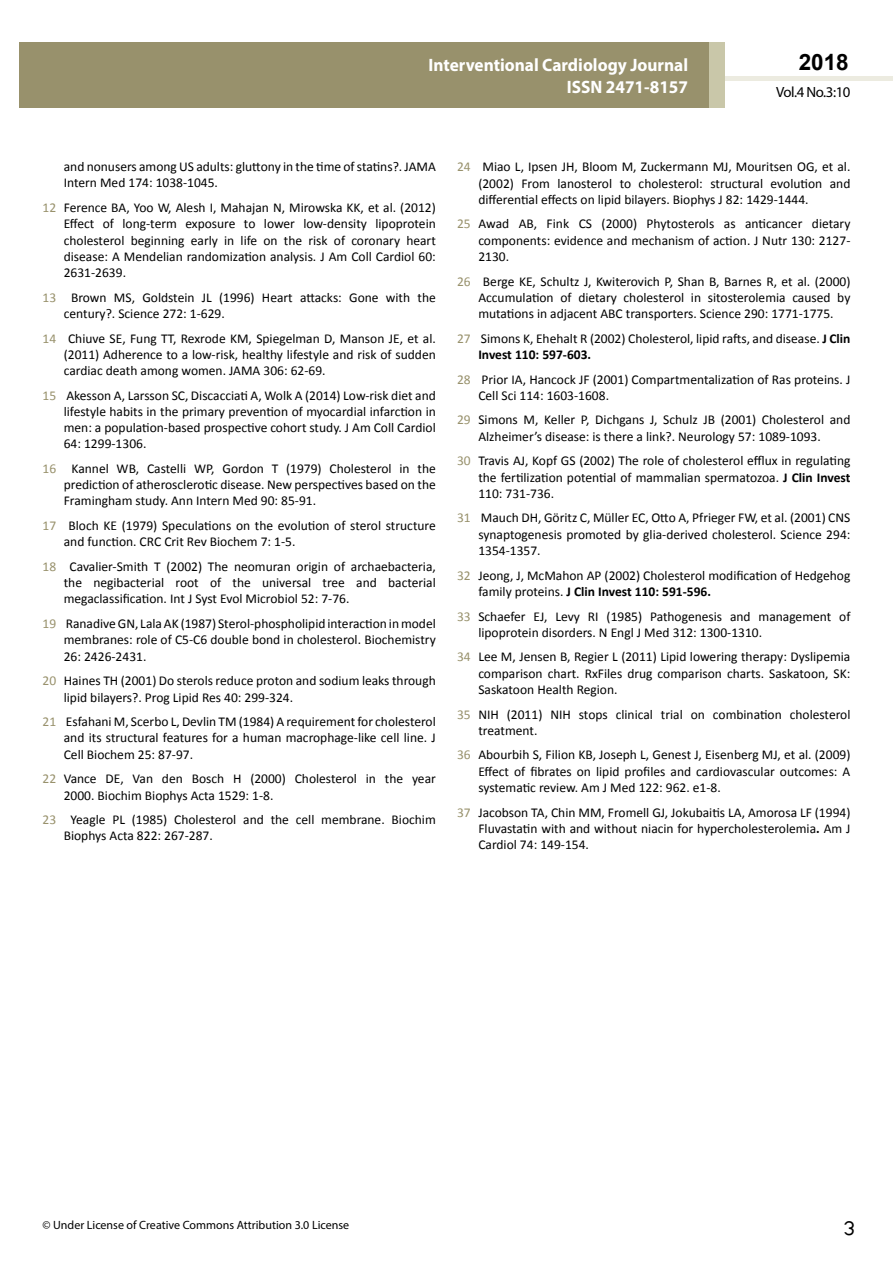
<style>
.page{position:relative;width:893px;height:1263px;background:#fff}
.page>*{position:absolute;margin:0;border:0;box-sizing:border-box;transform-origin:0 0}
.t1{font:25.5px "Tunga";color:#000}
.t2{font:700 22.5px "Arial";color:#000}
.t3{font:700 18px/21.6px "Myriad Pro";color:#fff;text-align:right;scale:.96 1}
.t4{font:14.85px "Myriad Pro";letter-spacing:-.03em;color:#000}
.t5{font:13.5px/16.2px "Calibri";color:#000;text-align:justify}
.t6{font:12px "Myriad Pro";color:#000}
.s1{color:#98916c}
.s2{font-weight:700}
</style>
<div class="page">
<div style="left:19px;top:42px;width:690px;height:66px;background:#98916c"></div>
<div style="left:725px;top:76px;width:168px;height:5px;background:#ecebe0"></div>
<div style="left:709px;top:42px;width:16px;height:66px;background:#c9c7a9"></div>
<h3 class="t3" style="left:428px;top:54px;width:272px">Interventional Cardiology Journal<br>ISSN 2471-8157</h3>
<h2 class="t2" style="left:799px;top:47px;width:52px">2018</h2>
<p class="t4" style="left:776px;top:83px;width:76px">Vol.4 No.3:10</p>
<p class="t5" style="left:64px;top:159px;width:374px">and nonusers among US adults: gluttony in the time of statins?. JAMA<br>Intern Med 174: 1038-1045.</p>
<p class="t5" style="left:64px;top:200px;width:374px;text-indent:-21px"><span class="s1">12</span> Ference BA, Yoo W, Alesh I, Mahajan N, Mirowska KK, et al. (2012)<br>Effect of long-term exposure to lower low-density lipoprotein cholesterol beginning early in life on the risk of coronary heart disease: A Mendelian randomization analysis. J Am Coll Cardiol 60:<br>2631-2639.</p>
<p class="t5" style="left:64px;top:289px;width:374px;text-indent:-21px"><span class="s1">13</span> Brown MS, Goldstein JL (1996) Heart attacks: Gone with the century?. Science 272: 1-629.</p>
<p class="t5" style="left:64px;top:330px;width:374px;text-indent:-21px"><span class="s1">14</span> Chiuve SE, Fung TT, Rexrode KM, Spiegelman D, Manson JE, et al. (2011) Adherence to a low-risk, healthy lifestyle and risk of sudden cardiac death among women. JAMA 306: 62-69.</p>
<p class="t5" style="left:64px;top:387px;width:374px;text-indent:-21px"><span class="s1">15</span> Akesson A, Larsson SC, Discacciati A, Wolk A (2014) Low-risk diet and lifestyle habits in the primary prevention of myocardial infarction in men: a population-based prospective cohort study. J Am Coll Cardiol 64: 1299-1306.</p>
<p class="t5" style="left:64px;top:460px;width:374px;text-indent:-21px"><span class="s1">16</span> Kannel WB, Castelli WP, Gordon T (1979) Cholesterol in the prediction of atherosclerotic disease. New perspectives based on the Framingham study. Ann Intern Med 90: 85-91.</p>
<p class="t5" style="left:64px;top:518px;width:374px;text-indent:-21px"><span class="s1">17</span> Bloch KE (1979) Speculations on the evolution of sterol structure and function. CRC Crit Rev Biochem 7: 1-5.</p>
<p class="t5" style="left:64px;top:558px;width:374px;text-indent:-21px"><span class="s1">18</span> Cavalier-Smith T (2002) The neomuran origin of archaebacteria, the negibacterial root of the universal tree and bacterial megaclassification. Int J Syst Evol Microbiol 52: 7-76.</p>
<p class="t5" style="left:64px;top:616px;width:374px;text-indent:-21px"><span class="s1">19</span> Ranadive GN, Lala AK (1987) Sterol-phospholipid interaction in model membranes: role of C5-C6 double bond in cholesterol. Biochemistry 26: 2426-2431.</p>
<p class="t5" style="left:64px;top:673px;width:374px;text-indent:-21px"><span class="s1">20</span> Haines TH (2001) Do sterols reduce proton and sodium leaks through lipid bilayers?. Prog Lipid Res 40: 299-324.</p>
<p class="t5" style="left:64px;top:714px;width:374px;text-indent:-21px"><span class="s1">21</span> Esfahani M, Scerbo L, Devlin TM (1984) A requirement for cholesterol and its structural features for a human macrophage-like cell line. J Cell Biochem 25: 87-97.</p>
<p class="t5" style="left:64px;top:771px;width:374px;text-indent:-21px"><span class="s1">22</span> Vance DE, Van den Bosch H (2000) Cholesterol in the year<br>2000. Biochim Biophys Acta 1529: 1-8.</p>
<p class="t5" style="left:64px;top:812px;width:374px;text-indent:-21px"><span class="s1">23</span> Yeagle PL (1985) Cholesterol and the cell membrane. Biochim<br>Biophys Acta 822: 267-287.</p>
<p class="t5" style="left:478px;top:159px;width:374px;text-indent:-21px"><span class="s1">24</span> Miao L, Ipsen JH, Bloom M, Zuckermann MJ, Mouritsen OG, et al. (2002) From lanosterol to cholesterol: structural evolution and differential effects on lipid bilayers. Biophys J 82: 1429-1444.</p>
<p class="t5" style="left:478px;top:216px;width:374px;text-indent:-21px"><span class="s1">25</span> Awad AB, Fink CS (2000) Phytosterols as anticancer dietary components: evidence and mechanism of action. J Nutr 130: 2127- 2130.</p>
<p class="t5" style="left:478px;top:273px;width:374px;text-indent:-21px"><span class="s1">26</span> Berge KE, Schultz J, Kwiterovich P, Shan B, Barnes R, et al. (2000)<br>Accumulation of dietary cholesterol in sitosterolemia caused by mutations in adjacent ABC transporters. Science 290: 1771-1775.</p>
<p class="t5" style="left:478px;top:330px;width:374px;text-indent:-21px"><span class="s1">27</span> Simons K, Ehehalt R (2002) Cholesterol, lipid rafts, and disease. <span class="s2">J Clin<br>Invest 110: 597-603.</span></p>
<p class="t5" style="left:478px;top:371px;width:374px;text-indent:-21px"><span class="s1">28</span> Prior IA, Hancock JF (2001) Compartmentalization of Ras proteins. J<br>Cell Sci 114: 1603-1608.</p>
<p class="t5" style="left:478px;top:412px;width:374px;text-indent:-21px"><span class="s1">29</span> Simons M, Keller P, Dichgans J, Schulz JB (2001) Cholesterol and<br>Alzheimer’s disease: is there a link?. Neurology 57: 1089-1093.</p>
<p class="t5" style="left:478px;top:453px;width:374px;text-indent:-21px"><span class="s1">30</span> Travis AJ, Kopf GS (2002) The role of cholesterol efflux in regulating the fertilization potential of mammalian spermatozoa. <span class="s2">J Clin Invest </span>110: 731-736.</p>
<p class="t5" style="left:478px;top:510px;width:374px;text-indent:-21px"><span class="s1">31</span> Mauch DH, Göritz C, Müller EC, Otto A, Pfrieger FW, et al. (2001) CNS synaptogenesis promoted by glia-derived cholesterol. Science 294:<br>1354-1357.</p>
<p class="t5" style="left:478px;top:567px;width:374px;text-indent:-21px"><span class="s1">32</span> Jeong, J, McMahon AP (2002) Cholesterol modification of Hedgehog family proteins. <span class="s2">J Clin Invest 110: 591-596.</span></p>
<p class="t5" style="left:478px;top:608px;width:374px;text-indent:-21px"><span class="s1">33</span> Schaefer EJ, Levy RI (1985) Pathogenesis and management of lipoprotein disorders. N Engl J Med 312: 1300-1310.</p>
<p class="t5" style="left:478px;top:649px;width:374px;text-indent:-21px"><span class="s1">34</span> Lee M, Jensen B, Regier L (2011) Lipid lowering therapy: Dyslipemia comparison chart. RxFiles drug comparison charts. Saskatoon, SK:<br>Saskatoon Health Region.</p>
<p class="t5" style="left:478px;top:706px;width:374px;text-indent:-21px"><span class="s1">35</span> NIH (2011) NIH stops clinical trial on combination cholesterol treatment.</p>
<p class="t5" style="left:478px;top:747px;width:374px;text-indent:-21px"><span class="s1">36</span> Abourbih S, Filion KB, Joseph L, Genest J, Eisenberg MJ, et al. (2009)<br>Effect of fibrates on lipid profiles and cardiovascular outcomes: A systematic review. Am J Med 122: 962. e1-8.</p>
<p class="t5" style="left:478px;top:804px;width:374px;text-indent:-21px"><span class="s1">37</span> Jacobson TA, Chin MM, Fromell GJ, Jokubaitis LA, Amorosa LF (1994)<br>Fluvastatin with and without niacin for hypercholesterolemia<span class="s2">.</span> Am J Cardiol 74: 149-154.</p>
<p class="t6" style="left:43px;top:1218px;width:308px">© Under License of Creative Commons Attribution 3.0 License</p>
<h1 class="t1" style="left:843px;top:1211px;width:13px">3</h1>
</div>
